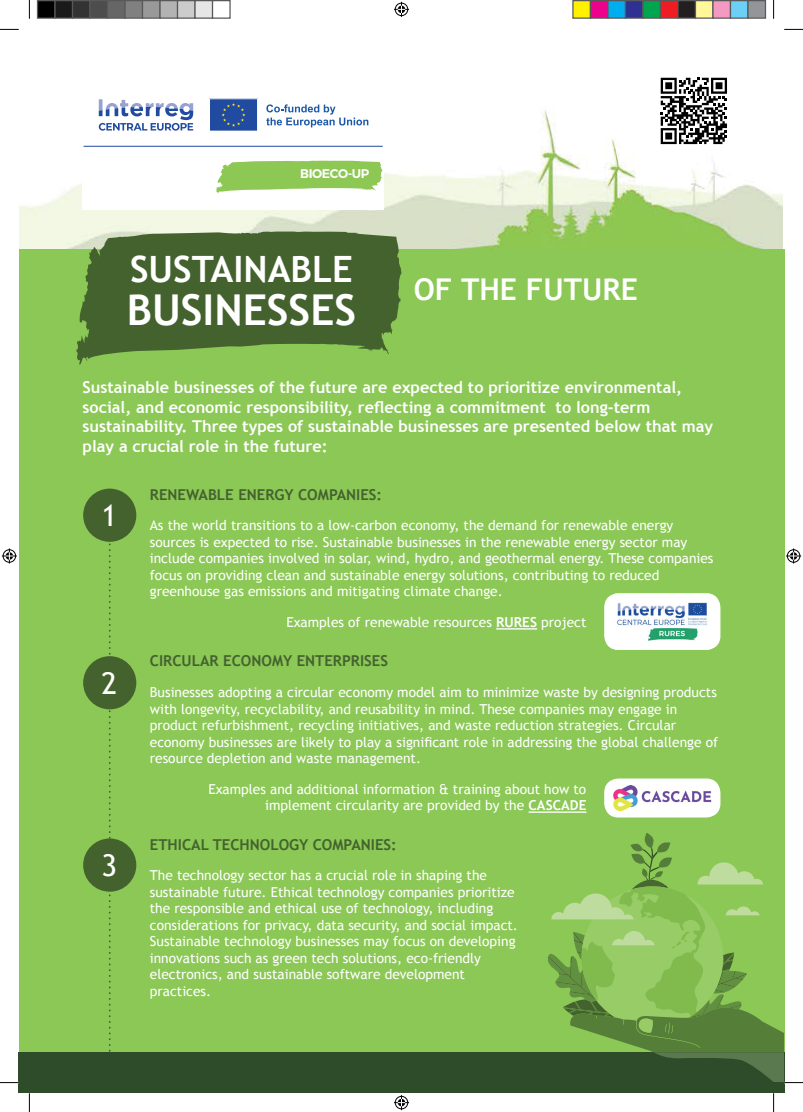
<style>
.page{position:relative;width:803px;height:1112px;background:#fff}
.page>*{position:absolute;margin:0;border:0;box-sizing:border-box;transform-origin:0 0}
.t1{font:700 42.5px "Trebuchet MS";color:#fff}
.t2{font:700 36.25px "Trebuchet MS";color:#fff}
.t3{font:700 30px "Trebuchet MS";color:#fff}
.t4{font:30px "Trebuchet MS";color:#fff}
.t5{font:700 16.25px/19.5px "Trebuchet MS";color:#fff}
.t6{font:700 15px "Trebuchet MS";color:#44622e}
.t7{font:13.75px/16.5px "Trebuchet MS";color:#fff}
.t8{font:600 12.5px "Montserrat";letter-spacing:-.03em;color:#fff}
.s1{font-weight:700}
</style>
<div class="page">
<img style="left:19px;top:107px;width:763px;height:142px">
<div style="left:19px;top:249px;width:765px;height:843px;background:#8bc856"></div>
<div style="left:83px;top:83px;width:301px;height:127px;background:#fff"></div>
<svg style="left:216px;top:161px;width:166px;height:32px;background:#a0d172"></svg>
<svg style="left:209px;top:98px;width:49px;height:33px;background:#375da4"></svg>
<svg style="left:266px;top:104px;width:102px;height:23px"></svg>
<svg style="left:99px;top:99px;width:94px;height:32px"></svg>
<hr style="left:84px;top:146px;width:298px;height:1px;background:#214ba0">
<hr style="left:496px;top:628px;width:41px;height:1px;background:#fff">
<hr style="left:528px;top:811px;width:58px;height:1px;background:#fff">
<svg style="left:76px;top:231px;width:325px;height:134px;fill:#44622e"></svg>
<svg style="left:109px;top:541px;width:2px;height:511px"></svg>
<div style="left:83px;top:488px;width:53px;height:53px;background:#44622e;border-radius:50%"></div>
<div style="left:83px;top:656px;width:53px;height:53px;background:#44622e;border-radius:50%"></div>
<div style="left:83px;top:838px;width:53px;height:53px;background:#44622e;border-radius:50%"></div>
<svg style="left:658px;top:77px;width:71px;height:69px"></svg>
<svg style="left:661px;top:78px;width:66px;height:66px"></svg>
<div style="left:604px;top:593px;width:116px;height:56px;background:#fff;border-radius:14px"></div>
<img style="left:615px;top:593px;width:95px;height:48px">
<div style="left:604px;top:778px;width:116px;height:39px;background:#fff;border-radius:14px"></div>
<img style="left:613px;top:785px;width:98px;height:25px">
<div style="left:19px;top:1052px;width:765px;height:40px;background:#2f4c2a"></div>
<svg style="left:0;top:29px;width:19px;height:1px"></svg>
<svg style="left:784px;top:29px;width:19px;height:1px"></svg>
<svg style="left:0;top:1081px;width:19px;height:2px"></svg>
<svg style="left:548px;top:832px;width:255px;height:251px"></svg>
<svg style="left:29px;top:0;width:1px;height:19px"></svg>
<svg style="left:29px;top:1092px;width:1px;height:19px"></svg>
<svg style="left:773px;top:0;width:1px;height:19px"></svg>
<svg style="left:773px;top:1092px;width:1px;height:19px"></svg>
<svg style="left:394px;top:2px;width:15px;height:15px"></svg>
<svg style="left:394px;top:1095px;width:15px;height:14px"></svg>
<svg style="left:2px;top:548px;width:15px;height:15px"></svg>
<svg style="left:786px;top:548px;width:15px;height:15px"></svg>
<div style="left:38px;top:1px;width:17px;height:17px;background:#000"></div>
<div style="left:37px;top:0;width:19px;height:19px;border:1px solid #595959"></div>
<div style="left:55px;top:1px;width:18px;height:17px;background:#1a1a1a"></div>
<div style="left:54px;top:0;width:19px;height:19px;border:1px solid #595959"></div>
<div style="left:73px;top:1px;width:17px;height:17px;background:#333"></div>
<div style="left:72px;top:0;width:19px;height:19px;border:1px solid #595959"></div>
<div style="left:90px;top:1px;width:18px;height:17px;background:#4d4d4d"></div>
<div style="left:89px;top:0;width:19px;height:19px;border:1px solid #595959"></div>
<div style="left:108px;top:1px;width:17px;height:17px;background:#666"></div>
<div style="left:107px;top:0;width:19px;height:19px;border:1px solid #595959"></div>
<div style="left:125px;top:1px;width:18px;height:17px;background:#808080"></div>
<div style="left:124px;top:0;width:19px;height:19px;border:1px solid #595959"></div>
<div style="left:143px;top:1px;width:17px;height:17px;background:#999"></div>
<div style="left:142px;top:0;width:19px;height:19px;border:1px solid #595959"></div>
<div style="left:160px;top:1px;width:18px;height:17px;background:#b3b3b3"></div>
<div style="left:159px;top:0;width:19px;height:19px;border:1px solid #595959"></div>
<div style="left:178px;top:1px;width:17px;height:17px;background:#ccc"></div>
<div style="left:177px;top:0;width:19px;height:19px;border:1px solid #595959"></div>
<div style="left:195px;top:1px;width:18px;height:17px;background:#e6e6e6"></div>
<div style="left:194px;top:0;width:19px;height:19px;border:1px solid #595959"></div>
<div style="left:212px;top:0;width:19px;height:19px;border:1px solid #595959"></div>
<div style="left:573px;top:1px;width:17px;height:17px;background:#fff101"></div>
<div style="left:572px;top:0;width:19px;height:19px;border:1px solid #595959"></div>
<div style="left:590px;top:1px;width:18px;height:17px;background:#ed028c"></div>
<div style="left:590px;top:0;width:18px;height:19px;border:1px solid #595959"></div>
<div style="left:608px;top:1px;width:17px;height:17px;background:#00aeef"></div>
<div style="left:607px;top:0;width:19px;height:19px;border:1px solid #595959"></div>
<div style="left:625px;top:1px;width:18px;height:17px;background:#2e3092"></div>
<div style="left:625px;top:0;width:18px;height:19px;border:1px solid #595959"></div>
<div style="left:643px;top:1px;width:17px;height:17px;background:#00a54f"></div>
<div style="left:642px;top:0;width:19px;height:19px;border:1px solid #595959"></div>
<div style="left:660px;top:1px;width:18px;height:17px;background:#ee1d23"></div>
<div style="left:660px;top:0;width:18px;height:19px;border:1px solid #595959"></div>
<div style="left:678px;top:1px;width:17px;height:17px;background:#231f20"></div>
<div style="left:677px;top:0;width:19px;height:19px;border:1px solid #595959"></div>
<div style="left:695px;top:1px;width:18px;height:17px;background:#fff79a"></div>
<div style="left:695px;top:0;width:18px;height:19px;border:1px solid #595959"></div>
<div style="left:713px;top:1px;width:17px;height:17px;background:#f499c2"></div>
<div style="left:712px;top:0;width:19px;height:19px;border:1px solid #595959"></div>
<div style="left:730px;top:1px;width:18px;height:17px;background:#6bcff6"></div>
<div style="left:730px;top:0;width:18px;height:19px;border:1px solid #595959"></div>
<div style="left:748px;top:1px;width:17px;height:17px;background:#939598"></div>
<div style="left:747px;top:0;width:19px;height:19px;border:1px solid #595959"></div>
<p class="t8" style="left:300px;top:164px;width:71px">BIOECO-UP</p>
<h2 class="t2" style="left:130px;top:247px;width:224px">SUSTAINABLE</h2>
<h1 class="t1" style="left:127px;top:283px;width:231px">BUSINESSES</h1>
<h3 class="t3" style="left:414px;top:270px;width:225px">OF THE FUTURE</h3>
<p class="t5" style="left:83px;top:378px;width:632px">Sustainable businesses of the future are expected to prioritize environmental, social, and economic responsibility, reflecting a commitment to long-term sustainability. Three types of sustainable businesses are presented below that may play a crucial role in the future:</p>
<h3 class="t4" style="left:102px;top:496px;width:17px">1</h3>
<h3 class="t4" style="left:102px;top:663px;width:17px">2</h3>
<h3 class="t4" style="left:102px;top:846px;width:17px">3</h3>
<p class="t6" style="left:150px;top:485px;width:234px">RENEWABLE ENERGY COMPANIES:</p>
<p class="t7" style="left:150px;top:517px;width:565px">As the world transitions to a low-carbon economy, the demand for renewable energy sources is expected to rise. Sustainable businesses in the renewable energy sector may include companies involved in solar, wind, hydro, and geothermal energy. These companies focus on providing clean and sustainable energy solutions, contributing to reduced greenhouse gas emissions and mitigating climate change.</p>
<p class="t7" style="left:286px;top:613px;width:302px">Examples of renewable resources <span class="s1">RURES</span> project</p>
<p class="t6" style="left:150px;top:651px;width:240px">CIRCULAR ECONOMY ENTERPRISES</p>
<p class="t7" style="left:150px;top:683px;width:570px">Businesses adopting a circular economy model aim to minimize waste by designing products with longevity, recyclability, and reusability in mind. These companies may engage in product refurbishment, recycling initiatives, and waste reduction strategies. Circular economy businesses are likely to play a significant role in addressing the global challenge of resource depletion and waste management.</p>
<p class="t7" style="left:208px;top:780px;width:380px;text-align:right">Examples and additional information &amp; training about how to implement circularity are provided by the <span class="s1">CASCADE</span></p>
<p class="t6" style="left:150px;top:834px;width:248px">ETHICAL TECHNOLOGY COMPANIES:</p>
<p class="t7" style="left:150px;top:866px;width:370px">The technology sector has a crucial role in shaping the sustainable future. Ethical technology companies prioritize the responsible and ethical use of technology, including considerations for privacy, data security, and social impact.<br>Sustainable technology businesses may focus on developing innovations such as green tech solutions, eco-friendly electronics, and sustainable software development practices.</p>
</div>
